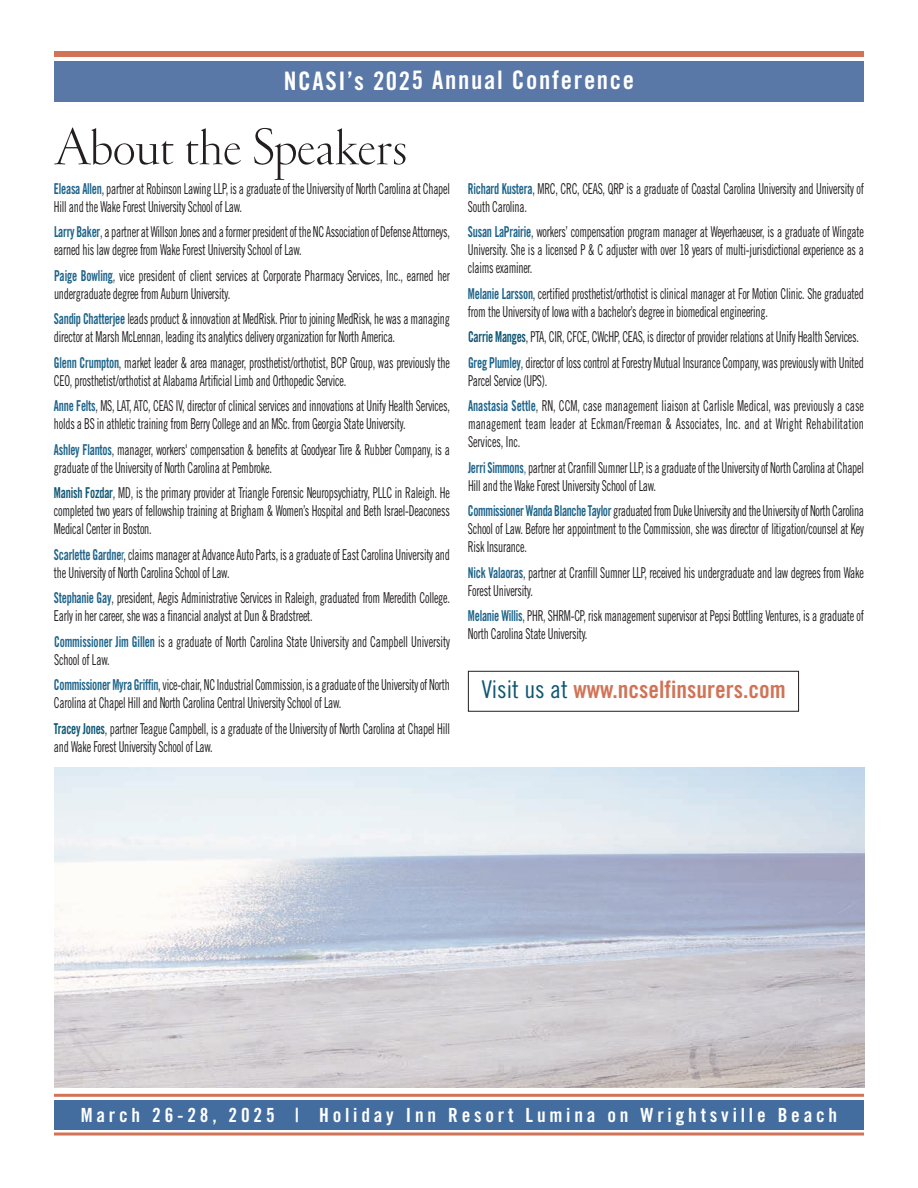
<style>
.page{position:relative;width:918px;height:1188px;background:#fff}
.page>*{position:absolute;margin:0;border:0;box-sizing:border-box;transform-origin:0 0}
.t1{font:300 52.5px "Garamond";color:#231f20}
.t2{font:25.5px "Trade Gothic Bold Cond Twenty";letter-spacing:.065em;color:#fff}
.t3{font:24px "Trade Gothic Bold Cond Twenty";color:#d17356}
.t4{font:19.5px "Trade Gothic Bold Cond Twenty";letter-spacing:.195em;color:#fff}
.t5{font:15px/18px "Trade Gothic Cond Eighteen";letter-spacing:-.02em;color:#231f20;scale:.77 1}
.t6{font:15px/25.5px "Trade Gothic Cond Eighteen";color:#231f20;scale:.77 1}
.t7{font:15px/18px "Trade Gothic Cond Eighteen";letter-spacing:.005em;color:#231f20;scale:.77 1}
.s1{font-family:"Trade Gothic Bold Cond Twenty";color:#1d6389}
.s2{font-family:"Trade Gothic Bold Cond Twenty";color:#0e5573}
.s3{color:#1d6389}
.s4{font-family:"Trade Gothic Cond Eighteen";font-size:24.45px;color:#0e5573}
</style>
<div class="page">
<img style="left:54px;top:768px;width:810px;height:320px">
<div style="left:468px;top:671px;width:331px;height:41px;border:1px solid #231f20"></div>
<hr style="left:54px;top:1094px;width:810px;height:3px;background:#d17356">
<svg style="left:54px;top:1132px;width:810px;height:4px"></svg>
<div style="left:54px;top:1100px;width:810px;height:29px;background:#446d9f"></div>
<div style="left:54px;top:62px;width:810px;height:40px;background:#5a78a7"></div>
<div style="left:54px;top:51px;width:810px;height:6px;background:#d17356"></div>
<h2 class="t2" style="left:284px;top:71px;width:352px">NCASI’s 2025 Annual Conference</h2>
<h1 class="t1" style="left:54px;top:128px;width:355px">About the Speakers</h1>
<p class="t5" style="left:54px;top:181px;width:516px"><span class="s1">Eleasa Allen</span>, partner at Robinson Lawing LLP, is a graduate of the University of North Carolina at Chapel<br>Hill and the Wake Forest University School of Law.</p>
<p class="t5" style="left:54px;top:224px;width:516px"><span class="s1">Larry Baker</span>, a partner at Willson Jones and a former president of the NC Association of Defense Attorneys, earned his law degree from Wake Forest University School of Law.</p>
<p class="t5" style="left:54px;top:268px;width:516px"><span class="s1">Paige Bowling</span>, vice president of client services at Corporate Pharmacy Services, Inc., earned her undergraduate degree from Auburn University.</p>
<p class="t5" style="left:54px;top:311px;width:516px"><span class="s1">Sandip Chatterjee</span> leads product &amp; innovation at MedRisk. Prior to joining MedRisk, he was a managing director at Marsh McLennan, leading its analytics delivery organization for North America.</p>
<p class="t5" style="left:54px;top:355px;width:516px"><span class="s1">Glenn Crumpton</span>, market leader &amp; area manager, prosthetist/orthotist, BCP Group, was previously the<br>CEO, prosthetist/orthotist at Alabama Artificial Limb and Orthopedic Service.</p>
<p class="t5" style="left:54px;top:398px;width:516px"><span class="s1">Anne Felts</span>, MS, LAT, ATC, CEAS IV, director of clinical services and innovations at Unify Health Services, holds a BS in athletic training from Berry College and an MSc. from Georgia State University.</p>
<p class="t5" style="left:54px;top:442px;width:516px"><span class="s1">Ashley Flantos</span>, manager, workers' compensation &amp; benefits at Goodyear Tire &amp; Rubber Company, is a graduate of the University of North Carolina at Pembroke.</p>
<p class="t5" style="left:54px;top:485px;width:516px;text-align:justify"><span class="s2">Manish Fozdar</span>, MD, is the primary provider at Triangle Forensic Neuropsychiatry, PLLC in Raleigh. He completed two years of fellowship training at Brigham &amp; Women’s Hospital and Beth Israel-Deaconess Medical Center in Boston.</p>
<p class="t5" style="left:54px;top:547px;width:516px"><span class="s1">Scarlette Gardne</span><span class="s3">r</span>, claims manager at Advance Auto Parts, is a graduate of East Carolina University and the University of North Carolina School of Law.</p>
<p class="t5" style="left:54px;top:590px;width:516px"><span class="s1">Stephanie Gay</span>, president, Aegis Administrative Services in Raleigh, graduated from Meredith College.<br>Early in her career, she was a financial analyst at Dun &amp; Bradstreet.</p>
<p class="t5" style="left:54px;top:634px;width:516px"><span class="s1">Commissioner Jim Gillen</span> is a graduate of North Carolina State University and Campbell University<br>School of Law.</p>
<p class="t5" style="left:54px;top:677px;width:516px"><span class="s1">Commissioner Myra Griffin</span>, vice-chair, NC Industrial Commission, is a graduate of the University of North<br>Carolina at Chapel Hill and North Carolina Central University School of Law.</p>
<p class="t5" style="left:54px;top:721px;width:516px"><span class="s2">Tracey Jones</span>, partner Teague Campbell, is a graduate of the University of North Carolina at Chapel Hill and Wake Forest University School of Law.</p>
<p class="t5" style="left:468px;top:181px;width:516px"><span class="s1">Richard Kustera</span>, MRC, CRC, CEAS, QRP is a graduate of Coastal Carolina University and University of<br>South Carolina.</p>
<p class="t5" style="left:468px;top:224px;width:516px;text-align:justify"><span class="s1">Susan LaPrairie</span>, workers’ compensation program manager at Weyerhaeuser, is a graduate of Wingate University. She is a licensed P &amp; C adjuster with over 18 years of multi-jurisdictional experience as a claims examiner.</p>
<p class="t5" style="left:468px;top:286px;width:516px"><span class="s1">Melanie Larsson</span>, certified prosthetist/orthotist is clinical manager at For Motion Clinic. She graduated from the University of Iowa with a bachelor’s degree in biomedical engineering.</p>
<p class="t5" style="left:468px;top:325px;width:516px;line-height:25.5px"><span class="s2">Carrie Manges</span>, PTA, CIR, CFCE, CWcHP, CEAS, is director of provider relations at Unify Health Services.<br><span class="s1">Greg Plumley</span>, director of loss control at Forestry Mutual Insurance Company, was previously with United</p>
<p class="t6" style="left:468px;top:369px;width:516px">Parcel Service (UPS).<br><span class="s1">Anastasia Settle</span>, RN, CCM, case management liaison at Carlisle Medical, was previously a case</p>
<p class="t7" style="left:468px;top:416px;width:516px">management team leader at Eckman/Freeman &amp; Associates, Inc. and at Wright Rehabilitation<br>Services, Inc.</p>
<p class="t5" style="left:468px;top:460px;width:516px"><span class="s1">Jerri Simmons</span><span class="s3">,</span> partner at Cranfill Sumner LLP, is a graduate of the University of North Carolina at Chapel<br>Hill and the Wake Forest University School of Law.</p>
<p class="t5" style="left:468px;top:503px;width:516px;text-align:justify"><span class="s1">Commissioner Wanda Blanche Taylor</span> graduated from Duke University and the University of North Carolina School of Law. Before her appointment to the Commission, she was director of litigation/counsel at Key Risk Insurance.</p>
<p class="t5" style="left:468px;top:565px;width:516px"><span class="s1">Nick Valaoras</span>, partner at Cranfill Sumner LLP, received his undergraduate and law degrees from Wake<br>Forest University.</p>
<p class="t5" style="left:468px;top:608px;width:516px"><span class="s1">Melanie Willis</span>, PHR, SHRM-CP, risk management supervisor at Pepsi Bottling Ventures, is a graduate of<br>North Carolina State University.</p>
<h3 class="t3" style="left:481px;top:681px;width:306px"><span class="s4">Visit us at</span> www.ncselfinsurers.com</h3>
<h3 class="t4" style="left:81px;top:1108px;width:758px">March 26-28, 2025 | Holiday Inn Resort Lumina on Wrightsville Beach</h3>
</div>
